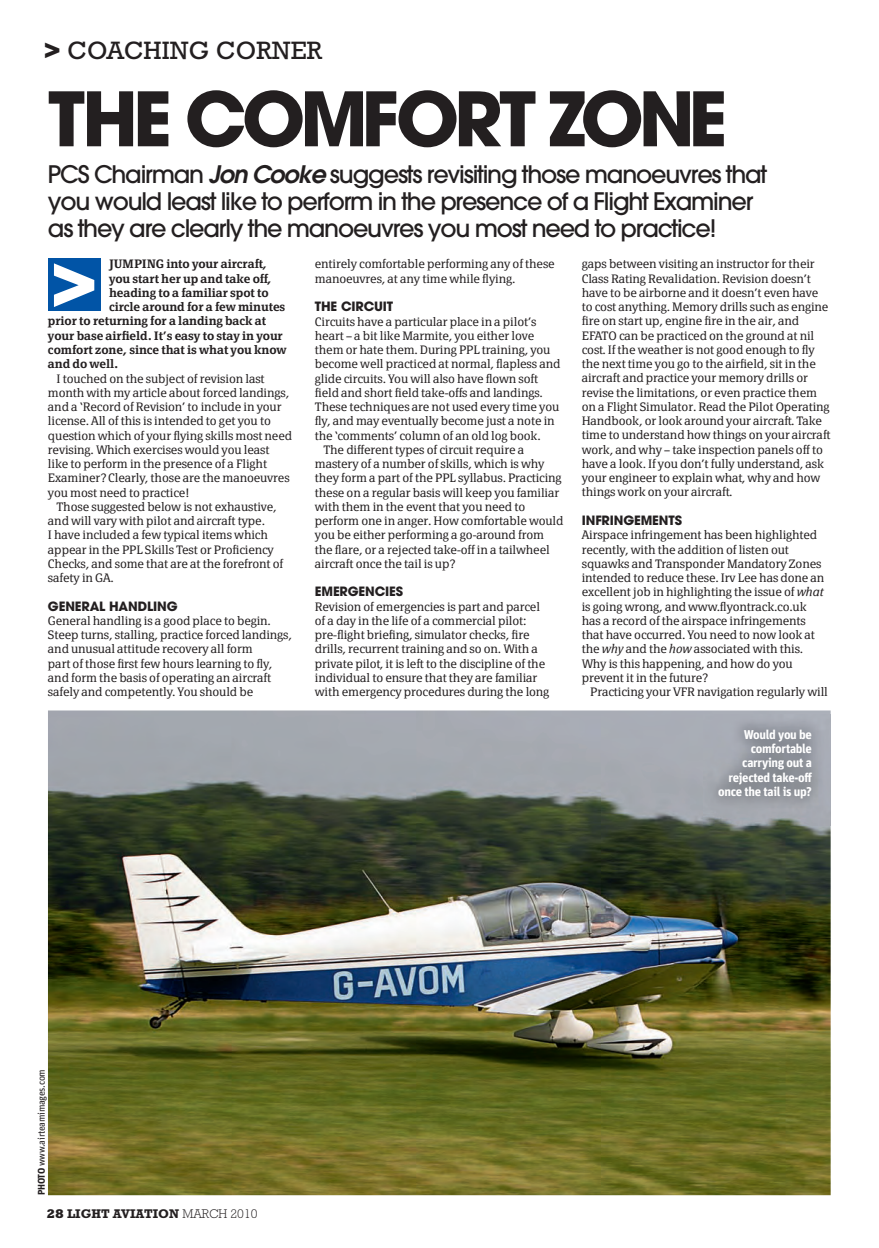
<style>
.page{position:relative;width:879px;height:1248px;background:#fff}
.page>*{position:absolute;margin:0;border:0;box-sizing:border-box;transform-origin:0 0}
.t1{font:700 74.25px "Avant Garde";letter-spacing:-.07em;color:#231f20}
.t2{font:25.5px "Rockwell";letter-spacing:.01em;color:#231f20}
.t3{font:500 24px/27px "Avant Garde";letter-spacing:-.05em;color:#231f20}
.t4{font:700 12.75px/14.2px "Unit";letter-spacing:-.025em;color:#fff;text-align:right}
.t5{font:700 12.75px "Avant Garde";letter-spacing:-.01em;color:#231f20}
.t6{font:700 12.75px "Rockwell";color:#231f20}
.t7{font:300 12px/14.2px "Page Serif";letter-spacing:-.01em;color:#231f20}
.t8{font:600 12px "Page Serif";letter-spacing:-.01em;color:#231f20}
.t9{font:9.75px "Unit";letter-spacing:-.03em;color:#231f20}
.s1{font-weight:800}
.s2{font-weight:600;font-style:italic}
.s3{font-style:italic}
.s4{font-weight:700}
.s5{font-weight:300}
</style>
<div class="page">
<div style="left:48px;top:259px;width:52px;height:52px;background:#0154a6"></div>
<svg style="left:54px;top:263px;width:40px;height:44px"></svg>
<img style="left:48px;top:710px;width:782px;height:485px">
<img style="left:703px;top:714px;width:128px;height:111px">
<h2 class="t2" style="left:44px;top:42px;width:280px"><span class="s1">&gt;</span> COACHING CORNER</h2>
<h1 class="t1" style="left:48px;top:91px;width:681px">THE COMFORT ZONE</h1>
<h3 class="t3" style="left:48px;top:163px;width:720px">PCS Chairman <span class="s2">Jon Cooke</span> suggests revisiting those manoeuvres that you would least like to perform in the presence of a Flight Examiner as they are clearly the manoeuvres you most need to practice!</h3>
<p class="t8" style="left:109px;top:259px;width:159px">JUMPING into your aircraft,</p>
<p class="t8" style="left:109px;top:273px;width:164px">you start her up and take off,</p>
<p class="t8" style="left:109px;top:287px;width:161px">heading to a familiar spot to</p>
<p class="t8" style="left:109px;top:302px;width:178px">circle around for a few minutes</p>
<p class="t8" style="left:48px;top:316px;width:220px">prior to returning for a landing back at</p>
<p class="t8" style="left:48px;top:330px;width:236px">your base airfield. It’s easy to stay in your</p>
<p class="t8" style="left:48px;top:344px;width:240px">comfort zone, since that is what you know</p>
<p class="t8" style="left:48px;top:359px;width:72px">and do well.</p>
<p class="t7" style="left:48px;top:372px;width:246px;text-indent:9px">I touched on the subject of revision last month with my article about forced landings, and a ‘Record of Revision’ to include in your license. All of this is intended to get you to question which of your flying skills most need revising. Which exercises would you least like to perform in the presence of a Flight Examiner? Clearly, those are the manoeuvres you most need to practice!</p>
<p class="t7" style="left:48px;top:500px;width:237px;text-indent:9px">Those suggested below is not exhaustive, and will vary with pilot and aircraft type.<br>I have included a few typical items which appear in the PPL Skills Test or Proficiency Checks, and some that are at the forefront of safety in GA.</p>
<p class="t5" style="left:48px;top:601px;width:131px">GENERAL HANDLING</p>
<p class="t7" style="left:48px;top:614px;width:245px">General handling is a good place to begin.<br>Steep turns, stalling, practice forced landings, and unusual attitude recovery all form<br>part of those first few hours learning to fly, and form the basis of operating an aircraft safely and competently. You should be</p>
<p class="t7" style="left:315px;top:258px;width:241px">entirely comfortable performing any of these manoeuvres, at any time while flying.</p>
<p class="t5" style="left:315px;top:302px;width:80px">THE CIRCUIT</p>
<p class="t7" style="left:315px;top:315px;width:223px">Circuits have a particular place in a pilot’s</p>
<p class="t7" style="left:315px;top:329px;width:221px">heart – a bit like Marmite, you either love</p>
<p class="t7" style="left:315px;top:343px;width:237px">them or hate them. During PPL training, you</p>
<p class="t7" style="left:315px;top:358px;width:247px">become well practiced at normal, flapless and</p>
<p class="t7" style="left:315px;top:372px;width:225px">glide circuits. You will also have flown soft</p>
<p class="t7" style="left:315px;top:386px;width:229px">field and short field take-offs and landings.</p>
<p class="t7" style="left:315px;top:400px;width:246px">These techniques are not used every time you</p>
<p class="t7" style="left:315px;top:415px;width:241px">fly, and may eventually become just a note in</p>
<p class="t7" style="left:315px;top:429px;width:227px">the ‘comments’ column of an old log book.</p>
<p class="t7" style="left:323px;top:443px;width:202px">The different types of circuit require a</p>
<p class="t7" style="left:315px;top:457px;width:231px">mastery of a number of skills, which is why</p>
<p class="t7" style="left:315px;top:472px;width:248px">they form a part of the PPL syllabus. Practicing</p>
<p class="t7" style="left:315px;top:486px;width:246px">these on a regular basis will keep you familiar</p>
<p class="t7" style="left:315px;top:500px;width:212px">with them in the event that you need to</p>
<p class="t7" style="left:315px;top:514px;width:250px">perform one in anger. How comfortable would</p>
<p class="t7" style="left:315px;top:529px;width:231px">you be either performing a go-around from</p>
<p class="t7" style="left:315px;top:543px;width:236px">the flare, or a rejected take-off in a tailwheel</p>
<p class="t7" style="left:315px;top:557px;width:142px">aircraft once the tail is up?</p>
<p class="t5" style="left:315px;top:587px;width:90px">EMERGENCIES</p>
<p class="t7" style="left:315px;top:600px;width:236px">Revision of emergencies is part and parcel of a day in the life of a commercial pilot: pre-flight briefing, simulator checks, fire drills, recurrent training and so on. With a private pilot, it is left to the discipline of the individual to ensure that they are familiar with emergency procedures during the long</p>
<p class="t7" style="left:582px;top:258px;width:250px">gaps between visiting an instructor for their Class Rating Revalidation. Revision doesn’t have to be airborne and it doesn’t even have to cost anything. Memory drills such as engine fire on start up, engine fire in the air, and EFATO can be practiced on the ground at nil cost. If the weather is not good enough to fly the next time you go to the airfield, sit in the aircraft and practice your memory drills or revise the limitations, or even practice them on a Flight Simulator. Read the Pilot Operating Handbook, or look around your aircraft. Take time to understand how things on your aircraft work, and why – take inspection panels off to have a look. If you don’t fully understand, ask your engineer to explain what, why and how things work on your aircraft.</p>
<p class="t5" style="left:582px;top:515px;width:102px">INFRINGEMENTS</p>
<p class="t7" style="left:582px;top:529px;width:244px">Airspace infringement has been highlighted recently, with the addition of listen out squawks and Transponder Mandatory Zones intended to reduce these. Irv Lee has done an excellent job in highlighting the issue of <span class="s3">what </span>is going wrong, and www.flyontrack.co.uk has a record of the airspace infringements that have occurred. You need to now look at the <span class="s3">why</span> and the <span class="s3">how</span> associated with this.<br>Why is this happening, and how do you prevent it in the future?</p>
<p class="t7" style="left:590px;top:685px;width:239px">Practicing your VFR navigation regularly will</p>
<p class="t4" style="left:718px;top:728px;width:96px">Would you be comfortable carrying out a rejected take-off once the tail is up?</p>
<p class="t9" style="left:38px;top:1195px;width:128px;rotate:-90deg"><span class="s4">PHOTO</span> www.airteamimages.com</p>
<p class="t6" style="left:47px;top:1208px;width:212px"><span class="s1">28</span> LIGHT AVIATION <span class="s5">MARCH 2010</span></p>
</div>
